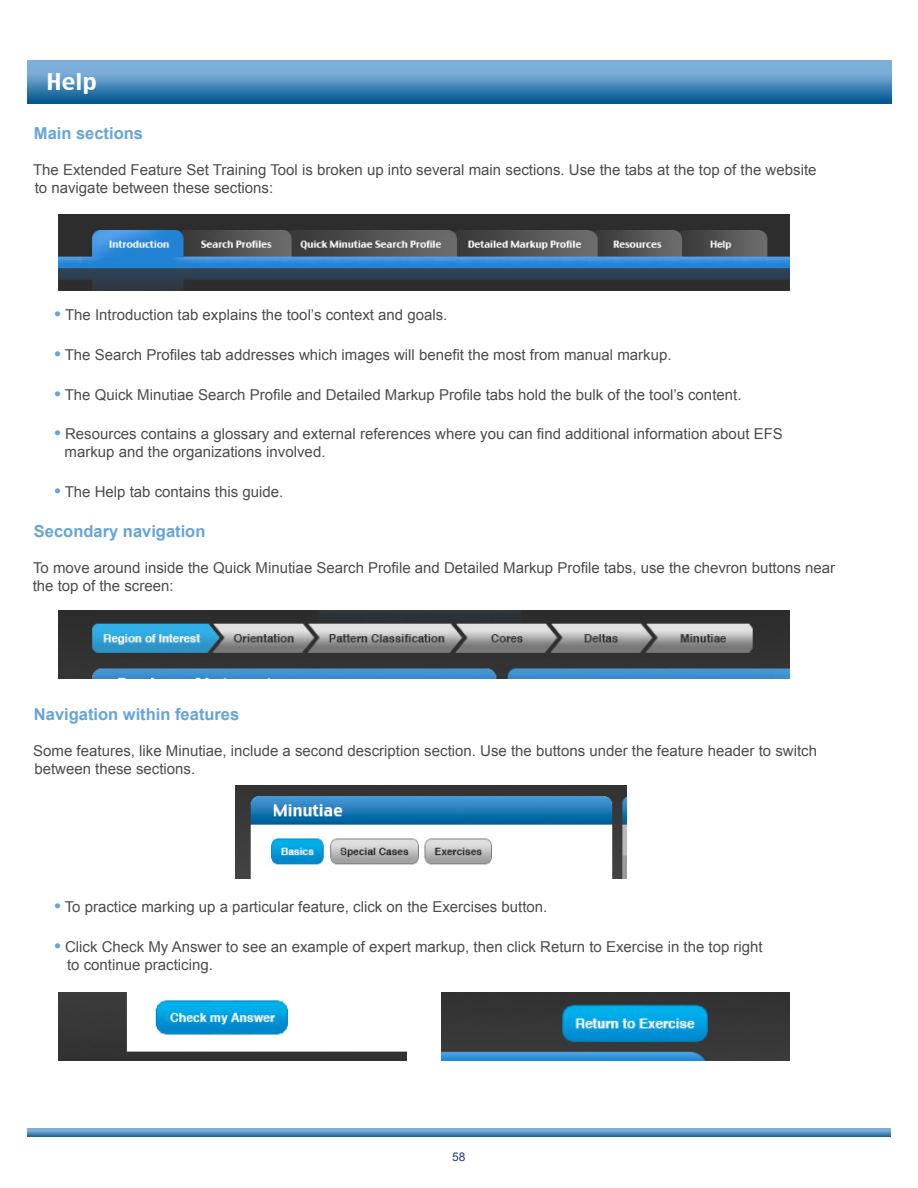
<style>
.page{position:relative;width:918px;height:1188px;background:#fff}
.page>*{position:absolute;margin:0;border:0;box-sizing:border-box;transform-origin:0 0}
.t1{font:22.5px "Charcoal CY";color:#fff}
.t2{font:700 16.5px "Arial";color:#66a4d8}
.t3{font:15px/18px "Arial";color:#4b4c4d}
.t4{font:12px "Arial";color:#253f8e}
.s1{font-weight:700;font-size:18px;color:#66a4d8}
</style>
<div class="page">
<div style="left:27px;top:1128px;width:864px;height:8px;background:#7dafda"></div>
<svg style="left:27px;top:1131px;width:864px;height:5px"></svg>
<div style="left:27px;top:60px;width:864px;height:43px;background:#7dafda"></div>
<svg style="left:27px;top:76px;width:864px;height:27px;background:#367db0"></svg>
<img style="left:59px;top:214px;width:730px;height:77px">
<img style="left:59px;top:610px;width:730px;height:69px">
<img style="left:236px;top:786px;width:391px;height:93px">
<img style="left:59px;top:992px;width:347px;height:69px">
<img style="left:442px;top:992px;width:347px;height:69px">
<p class="t1" style="left:47px;top:67px;width:52px">Help</p>
<p class="t2" style="left:34px;top:123px;width:111px">Main sections</p>
<p class="t3" style="left:33px;top:161px;width:785px">The Extended Feature Set Training Tool is broken up into several main sections. Use the tabs at the top of the website to navigate between these sections:</p>
<p class="t3" style="left:55px;top:306px;width:394px"><span class="s1">•</span> The Introduction tab explains the tool’s context and goals.</p>
<p class="t3" style="left:55px;top:346px;width:619px"><span class="s1">•</span> The Search Profiles tab addresses which images will benefit the most from manual markup.</p>
<p class="t3" style="left:55px;top:385px;width:688px"><span class="s1">•</span> The Quick Minutiae Search Profile and Detailed Markup Profile tabs hold the bulk of the tool’s content.</p>
<p class="t3" style="left:65px;top:425px;width:720px;text-indent:-10px"><span class="s1">•</span> Resources contains a glossary and external references where you can find additional information about EFS markup and the organizations involved.</p>
<p class="t3" style="left:55px;top:483px;width:230px"><span class="s1">•</span> The Help tab contains this guide.</p>
<p class="t2" style="left:34px;top:521px;width:173px">Secondary navigation</p>
<p class="t3" style="left:33px;top:559px;width:804px">To move around inside the Quick Minutiae Search Profile and Detailed Markup Profile tabs, use the chevron buttons near the top of the screen:</p>
<p class="t2" style="left:34px;top:703px;width:207px">Navigation within features</p>
<p class="t3" style="left:33px;top:742px;width:785px">Some features, like Minutiae, include a second description section. Use the buttons under the feature header to switch between these sections.</p>
<p class="t3" style="left:55px;top:898px;width:494px"><span class="s1">•</span> To practice marking up a particular feature, click on the Exercises button.</p>
<p class="t3" style="left:67px;top:938px;width:697px;text-indent:-13px"><span class="s1">•</span> Click Check My Answer to see an example of expert markup, then click Return to Exercise in the top right to continue practicing.</p>
<p class="t4" style="left:452px;top:1149px;width:15px">58</p>
</div>
